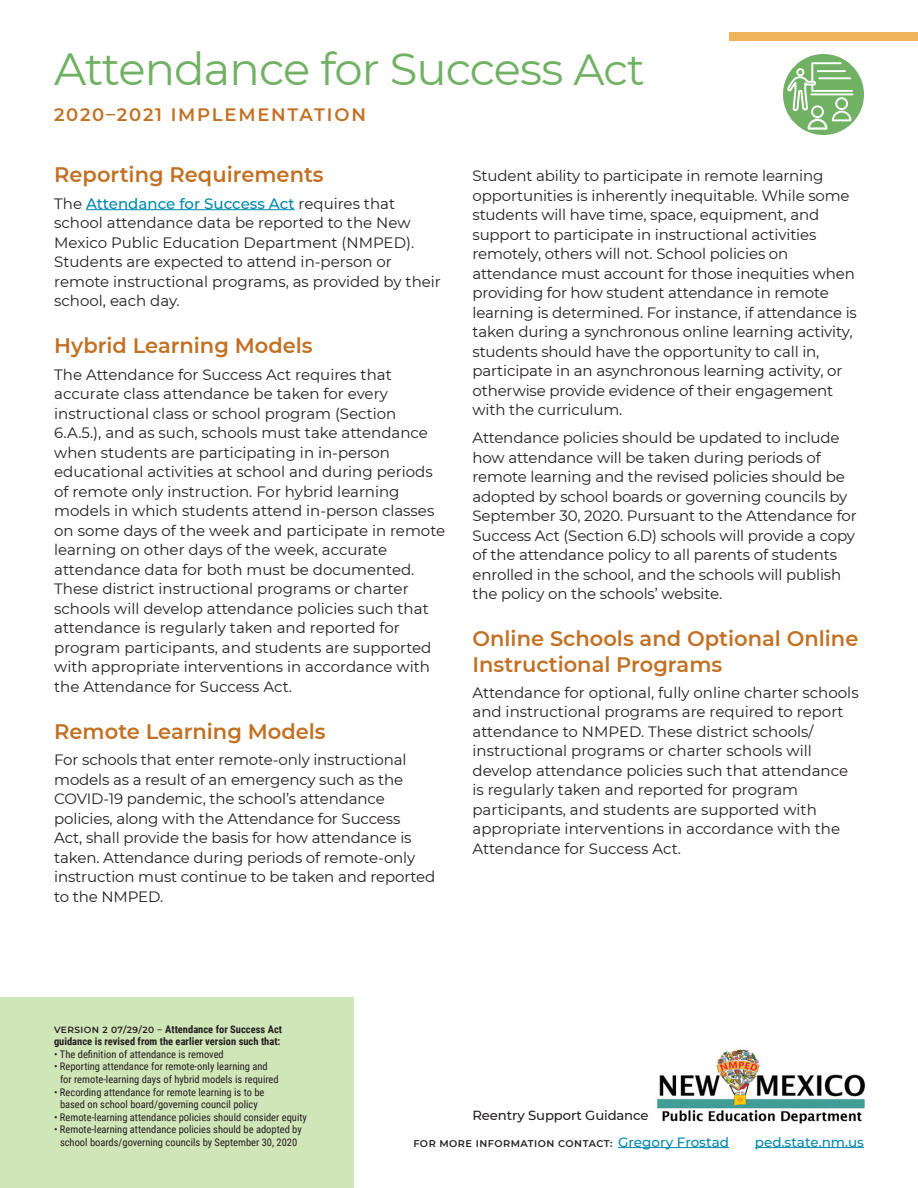
<style>
.page{position:relative;width:918px;height:1188px;background:#fff}
.page>*{position:absolute;margin:0;border:0;box-sizing:border-box;transform-origin:0 0}
.Document_Head{font:45px "Montserrat";letter-spacing:-.02em;color:#71b164}
.Text_subhead{font:600 21px/25.2px "Montserrat";color:#c27124}
.Doc_Head_SUBHEAD_C_A{font:600 18px "Montserrat";letter-spacing:.1em;color:#c27124}
.Text_10_13{font:15px/19.5px "Montserrat";letter-spacing:-.01em;color:#231f20}
.Text_10_13-2{font:500 13.5px "Montserrat";color:#0088ae}
.t1{font:500 13.2px "Montserrat";letter-spacing:-.01em;color:#231f20}
.t2{font:10.5px/12.6px "Roboto Condensed";color:#231f20;text-align:center}
.t3{font:700 10.5px/12.6px "Roboto Condensed";color:#231f20}
.t4{font:600 9.75px "Montserrat";letter-spacing:.05em;color:#231f20}
.s1{font-size:43.5px}
.s2{font-weight:500;color:#0088ae}
.s3{font-family:"Montserrat";font-weight:600;font-size:9px}
.s4{font-weight:500;font-size:13.5px;color:#0088ae}
</style>
<div class="page">
<div style="left:0;top:997px;width:353px;height:190px;background:#d1e6b8"></div>
<img style="left:657px;top:1049px;width:209px;height:75px">
<hr style="left:86px;top:209px;width:209px;height:1px;background:#0088ae">
<hr style="left:755px;top:1147px;width:109px;height:1px;background:#0088ae">
<div style="left:783px;top:54px;width:81px;height:81px;background:#71b164;border-radius:50%"></div>
<svg style="left:786px;top:61px;width:68px;height:70px"></svg>
<hr style="left:818px;top:70px;width:27px;height:2px;background:#fff">
<hr style="left:819px;top:77px;width:31px;height:2px;background:#fff">
<hr style="left:811px;top:93px;width:41px;height:2px;background:#fff">
<div style="left:729px;top:32px;width:189px;height:9px;background:#eeb55a"></div>
<hr style="left:618px;top:1147px;width:111px;height:1px;background:#0088ae">
<p class="Document_Head" style="left:54px;top:38px;width:592px">Attendance for Success <span class="s1">Act</span></p>
<p class="Doc_Head_SUBHEAD_C_A" style="left:54px;top:101px;width:313px">2020–2021 IMPLEMENTATION</p>
<p class="Text_subhead" style="left:54px;top:161px;width:271px">Reporting Requirements</p>
<p class="Text_10_13" style="left:54px;top:193px;width:388px">The <span class="s2">Attendance for Success Act</span> requires that school attendance data be reported to the New Mexico Public Education Department (NMPED).<br>Students are expected to attend in-person or remote instructional programs, as provided by their school, each day.</p>
<p class="Text_subhead" style="left:54px;top:332px;width:260px">Hybrid Learning Models</p>
<p class="Text_10_13" style="left:54px;top:364px;width:392px">The Attendance for Success Act requires that accurate class attendance be taken for every instructional class or school program (Section 6.A.5.), and as such, schools must take attendance when students are participating in in-person educational activities at school and during periods of remote only instruction. For hybrid learning models in which students attend in-person classes on some days of the week and participate in remote learning on other days of the week, accurate attendance data for both must be documented.<br>These district instructional programs or charter schools will develop attendance policies such that attendance is regularly taken and reported for program participants, and students are supported with appropriate interventions in accordance with the Attendance for Success Act.</p>
<p class="Text_subhead" style="left:54px;top:718px;width:273px">Remote Learning Models</p>
<p class="Text_10_13" style="left:54px;top:750px;width:383px">For schools that enter remote-only instructional models as a result of an emergency such as the COVID-19 pandemic, the school’s attendance policies, along with the Attendance for Success<br>Act, shall provide the basis for how attendance is taken. Attendance during periods of remote-only instruction must continue to be taken and reported to the NMPED.</p>
<p class="Text_10_13" style="left:472px;top:165px;width:386px">Student ability to participate in remote learning opportunities is inherently inequitable. While some students will have time, space, equipment, and support to participate in instructional activities remotely, others will not. School policies on attendance must account for those inequities when providing for how student attendance in remote learning is determined. For instance, if attendance is taken during a synchronous online learning activity, students should have the opportunity to call in, participate in an asynchronous learning activity, or otherwise provide evidence of their engagement with the curriculum.</p>
<p class="Text_10_13" style="left:472px;top:428px;width:386px">Attendance policies should be updated to include how attendance will be taken during periods of remote learning and the revised policies should be adopted by school boards or governing councils by September 30, 2020. Pursuant to the Attendance for Success Act (Section 6.D) schools will provide a copy of the attendance policy to all parents of students enrolled in the school, and the schools will publish the policy on the schools’ website.</p>
<p class="Text_subhead" style="left:472px;top:626px;width:387px">Online Schools and Optional Online<br>Instructional Programs</p>
<p class="Text_10_13" style="left:472px;top:682px;width:388px">Attendance for optional, fully online charter schools and instructional programs are required to report attendance to NMPED. These district schools/ instructional programs or charter schools will develop attendance policies such that attendance is regularly taken and reported for program participants, and students are supported with appropriate interventions in accordance with the Attendance for Success Act.</p>
<p class="t3" style="left:54px;top:1022px;width:230px"><span class="s3">VERSION 2 07/29/20 –</span> Attendance for Success Act guidance is revised from the earlier version such that:</p>
<p class="t2" style="left:54px;top:1047px;width:171px">• The definition of attendance is removed</p>
<p class="t2" style="left:60px;top:1060px;width:220px;text-align:left;text-indent:-6px">• Reporting attendance for remote-only learning and for remote-learning days of hybrid models is required</p>
<p class="t2" style="left:54px;top:1085px;width:212px">• Recording attendance for remote learning is to be based on school board/governing council policy</p>
<p class="t2" style="left:54px;top:1110px;width:254px">• Remote-learning attendance pOlicies should consider equity</p>
<p class="t2" style="left:54px;top:1123px;width:249px">• Remote-learning attendance policies should be adopted by school boards/governing councils by September 30, 2020</p>
<p class="t1" style="left:472px;top:1106px;width:178px">Reentry Support Guidance</p>
<p class="t4" style="left:413px;top:1136px;width:317px">FOR MORE INFORMATION CONTACT: <span class="s4">Gregory Frostad</span></p>
<p class="Text_10_13-2" style="left:755px;top:1132px;width:111px">ped.state.nm.us</p>
</div>
